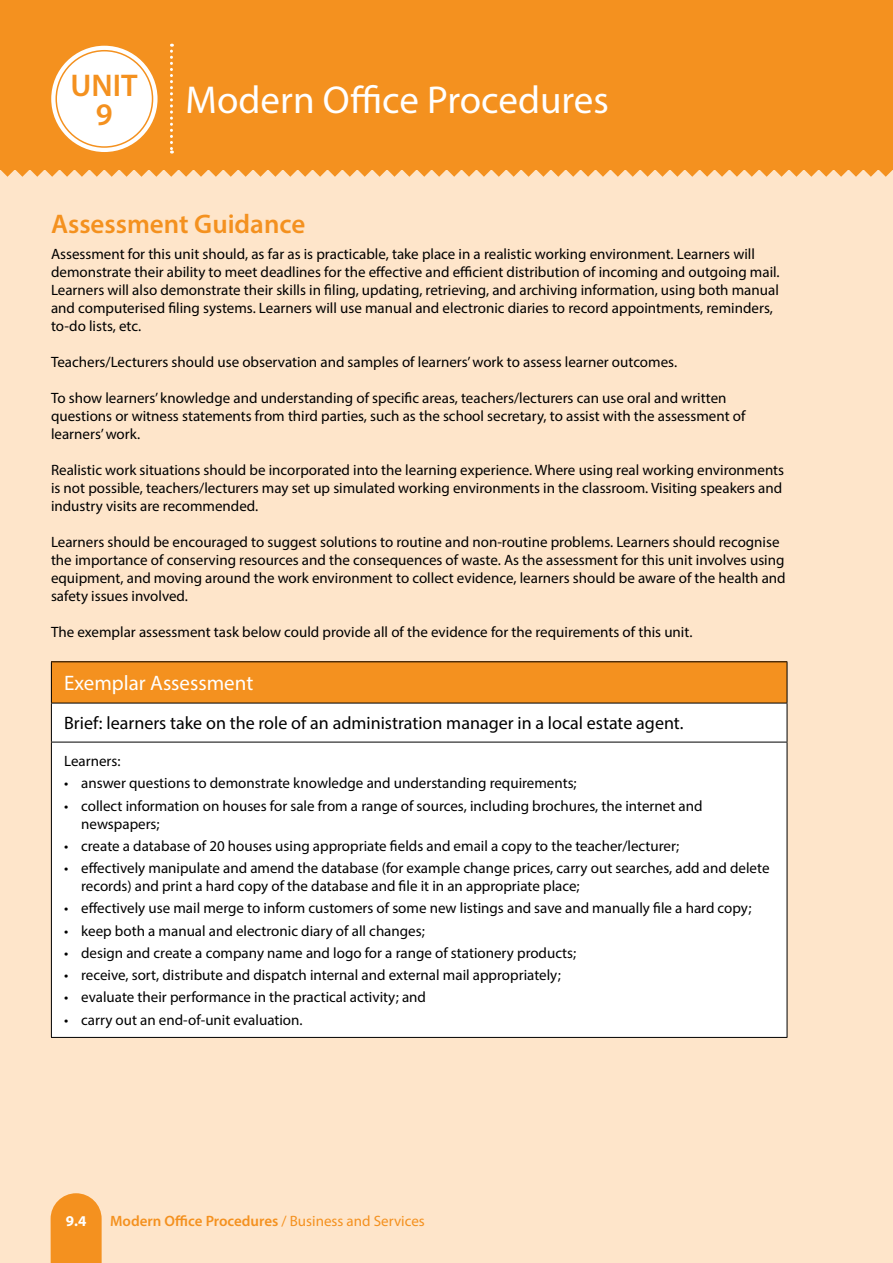
<style>
.page{position:relative;width:893px;height:1263px;background:#fee5ca}
.page>*{position:absolute;margin:0;border:0;box-sizing:border-box;transform-origin:0 0}
.t1{font:39px "Myriad Pro";color:#fff}
.t2{font:600 31.5px/28.5px "Myriad Pro";color:#f4911f;text-align:center}
.t3{font:600 27px "Myriad Pro";color:#f4911f}
.t4{font:21px "Myriad Pro";color:#fff}
.t5{font:18px "Myriad Pro";color:#000}
.t6{font:15px/18px "Myriad Pro";color:#000}
.t7{font:600 15px "Myriad Pro";color:#f4911f}
.t8{font:700 15px "Myriad Pro";color:#fff}
.s1{font-weight:400}
</style>
<div class="page">
<div style="left:0;top:0;width:893px;height:169px;background:#f4911f"></div>
<div style="left:51px;top:46px;width:107px;height:106px;background:#fff;border-radius:50%"></div>
<svg style="left:170px;top:44px;width:3px;height:110px"></svg>
<svg style="left:0;top:169px;width:893px;height:8px"></svg>
<div style="left:55px;top:50px;width:98px;height:98px;border:2px solid #f4911f;border-radius:50%"></div>
<svg style="left:51px;top:1193px;width:51px;height:70px;background:#f4982d"></svg>
<div style="left:51px;top:662px;width:736px;height:41px;background:#f4911f"></div>
<div style="left:52px;top:704px;width:735px;height:333px;background:#fff"></div>
<hr style="left:51px;top:661px;width:736px;height:1px;background:#000">
<hr style="left:51px;top:662px;width:1px;height:41px;background:#000">
<hr style="left:787px;top:662px;width:1px;height:41px;background:#000">
<hr style="left:51px;top:703px;width:736px;height:1px;background:#000">
<hr style="left:51px;top:703px;width:1px;height:39px;background:#000">
<hr style="left:787px;top:703px;width:1px;height:39px;background:#000">
<hr style="left:51px;top:742px;width:736px;height:1px;background:#000">
<hr style="left:51px;top:742px;width:1px;height:295px;background:#000">
<hr style="left:787px;top:742px;width:1px;height:295px;background:#000">
<hr style="left:51px;top:1037px;width:736px;height:1px;background:#000">
<h2 class="t2" style="left:71px;top:71px;width:69px">UNIT<br>9</h2>
<h1 class="t1" style="left:186px;top:76px;width:425px">Modern Office Procedures</h1>
<h3 class="t3" style="left:51px;top:207px;width:256px">Assessment Guidance</h3>
<p class="t6" style="left:51px;top:245px;width:730px">Assessment for this unit should, as far as is practicable, take place in a realistic working environment. Learners will demonstrate their ability to meet deadlines for the effective and efficient distribution of incoming and outgoing mail.<br>Learners will also demonstrate their skills in filing, updating, retrieving, and archiving information, using both manual and computerised filing systems. Learners will use manual and electronic diaries to record appointments, reminders, to-do lists, etc.</p>
<p class="t6" style="left:51px;top:353px;width:628px">Teachers/Lecturers should use observation and samples of learners’ work to assess learner outcomes.</p>
<p class="t6" style="left:51px;top:389px;width:696px">To show learners’ knowledge and understanding of specific areas, teachers/lecturers can use oral and written questions or witness statements from third parties, such as the school secretary, to assist with the assessment of learners’ work.</p>
<p class="t6" style="left:51px;top:461px;width:735px">Realistic work situations should be incorporated into the learning experience. Where using real working environments is not possible, teachers/lecturers may set up simulated working environments in the classroom. Visiting speakers and industry visits are recommended.</p>
<p class="t6" style="left:51px;top:533px;width:736px">Learners should be encouraged to suggest solutions to routine and non-routine problems. Learners should recognise the importance of conserving resources and the consequences of waste. As the assessment for this unit involves using equipment, and moving around the work environment to collect evidence, learners should be aware of the health and safety issues involved.</p>
<p class="t6" style="left:51px;top:623px;width:643px">The exemplar assessment task below could provide all of the evidence for the requirements of this unit.</p>
<h3 class="t4" style="left:64px;top:670px;width:191px">Exemplar Assessment</h3>
<p class="t5" style="left:64px;top:712px;width:621px">Brief: learners take on the role of an administration manager in a local estate agent.</p>
<p class="t6" style="left:64px;top:752px;width:58px">Learners:</p>
<p class="t6" style="left:64px;top:774px;width:514px">• answer questions to demonstrate knowledge and understanding requirements;</p>
<p class="t6" style="left:81px;top:796px;width:623px;text-indent:-17px">• collect information on houses for sale from a range of sources, including brochures, the internet and newspapers;</p>
<p class="t6" style="left:64px;top:836px;width:617px">• create a database of 20 houses using appropriate fields and email a copy to the teacher/lecturer;</p>
<p class="t6" style="left:81px;top:859px;width:690px;text-indent:-17px">• effectively manipulate and amend the database (for example change prices, carry out searches, add and delete records) and print a hard copy of the database and file it in an appropriate place;</p>
<p class="t6" style="left:64px;top:899px;width:689px">• effectively use mail merge to inform customers of some new listings and save and manually file a hard copy;</p>
<p class="t6" style="left:64px;top:921px;width:362px">• keep both a manual and electronic diary of all changes;</p>
<p class="t6" style="left:64px;top:943px;width:514px">• design and create a company name and logo for a range of stationery products;</p>
<p class="t6" style="left:64px;top:966px;width:498px">• receive, sort, distribute and dispatch internal and external mail appropriately;</p>
<p class="t6" style="left:64px;top:988px;width:363px">• evaluate their performance in the practical activity; and</p>
<p class="t6" style="left:64px;top:1010px;width:240px">• carry out an end-of-unit evaluation.</p>
<p class="t8" style="left:66px;top:1211px;width:22px">9.4</p>
<p class="t7" style="left:110px;top:1211px;width:316px">Modern Office Procedures <span class="s1">/ Business and Services</span></p>
</div>
